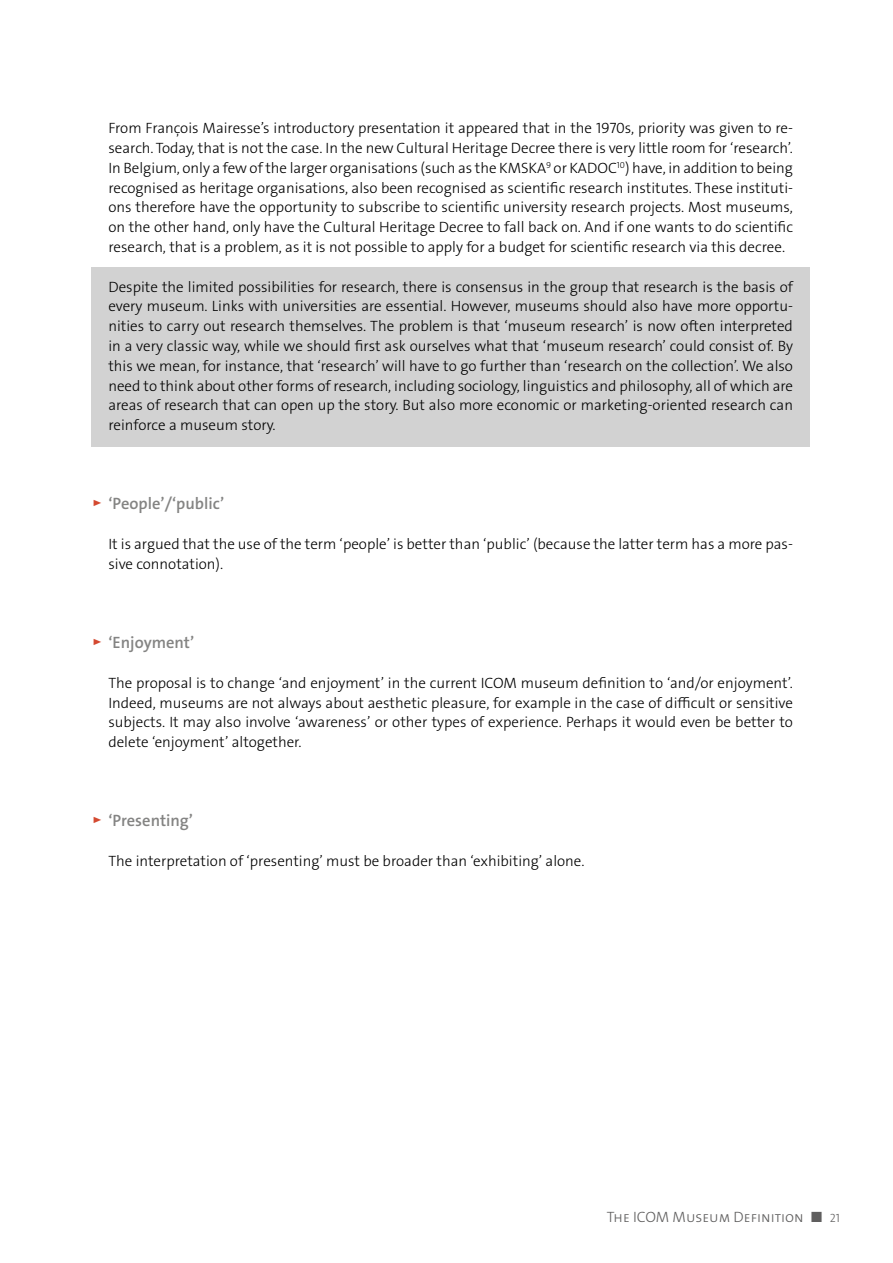
<style>
.page{position:relative;width:893px;height:1263px;background:#fff}
.page>*{position:absolute;margin:0;border:0;box-sizing:border-box;transform-origin:0 0}
.t1{font:16.5px "The Sans LP6 Se Bld";color:#848483}
.t2{font:15px/19.8px "The Sans LP3 Lig";color:#000;text-align:justify}
.t3{font:15px "The Sans LP3 Lig";color:#5f5e5e}
.s1{font-family:"The Sans LP3 Lig";font-size:21px;color:#d44930}
.s2{font-size:12px}
</style>
<div class="page">
<div style="left:91px;top:268px;width:719px;height:179px;background:#d2d2d2"></div>
<p class="t2" style="left:108px;top:118px;width:686px">From François Mairesse’s introductory presentation it appeared that in the 1970s, priority was given to re&shy;search. Today, that is not the case. In the new Cultural Heritage Decree there is very little room for ‘research’.<br>In Belgium, only a few of the larger organisations (such as the KMSKA<sup>9</sup> or KADOC<sup>10</sup>) have, in addition to being recognised as heritage organisations, also been recognised as scientific research institutes. These instituti&shy;ons therefore have the opportunity to subscribe to scientific university research projects. Most museums, on the other hand, only have the Cultural Heritage Decree to fall back on. And if one wants to do scientific research, that is a problem, as it is not possible to apply for a budget for scientific research via this decree.</p>
<p class="t2" style="left:108px;top:277px;width:687px">Despite the limited possibilities for research, there is consensus in the group that research is the basis of every museum. Links with universities are essential. However, museums should also have more opportu&shy;nities to carry out research themselves. The problem is that ‘museum research’ is now often interpreted in a very classic way, while we should first ask ourselves what that ‘museum research’ could consist of. By this we mean, for instance, that ‘research’ will have to go further than ‘research on the collection’. We also need to think about other forms of research, including sociology, linguistics and philosophy, all of which are areas of research that can open up the story. But also more economic or marketing-oriented research can reinforce a museum story.</p>
<p class="t1" style="left:91px;top:493px;width:135px"><span class="s1">▹</span> ‘People’/‘public’</p>
<p class="t2" style="left:108px;top:534px;width:686px">It is argued that the use of the term ‘people’ is better than ‘public’ (because the latter term has a more pas&shy;sive connotation).</p>
<p class="t1" style="left:91px;top:632px;width:105px"><span class="s1">▹</span> ‘Enjoyment’</p>
<p class="t2" style="left:108px;top:673px;width:686px">The proposal is to change ‘and enjoyment’ in the current ICOM museum definition to ‘and/or enjoyment’.<br>Indeed, museums are not always about aesthetic pleasure, for example in the case of difficult or sensitive subjects. It may also involve ‘awareness’ or other types of experience. Perhaps it would even be better to delete ‘enjoyment’ altogether.</p>
<p class="t1" style="left:91px;top:810px;width:103px"><span class="s1">▹</span> ‘Presenting’</p>
<p class="t2" style="left:108px;top:851px;width:478px">The interpretation of ‘presenting’ must be broader than ‘exhibiting’ alone.</p>
<p class="t3" style="left:607px;top:1208px;width:234px">The ICOM Museum Definition ■ <span class="s2">21</span></p>
</div>
